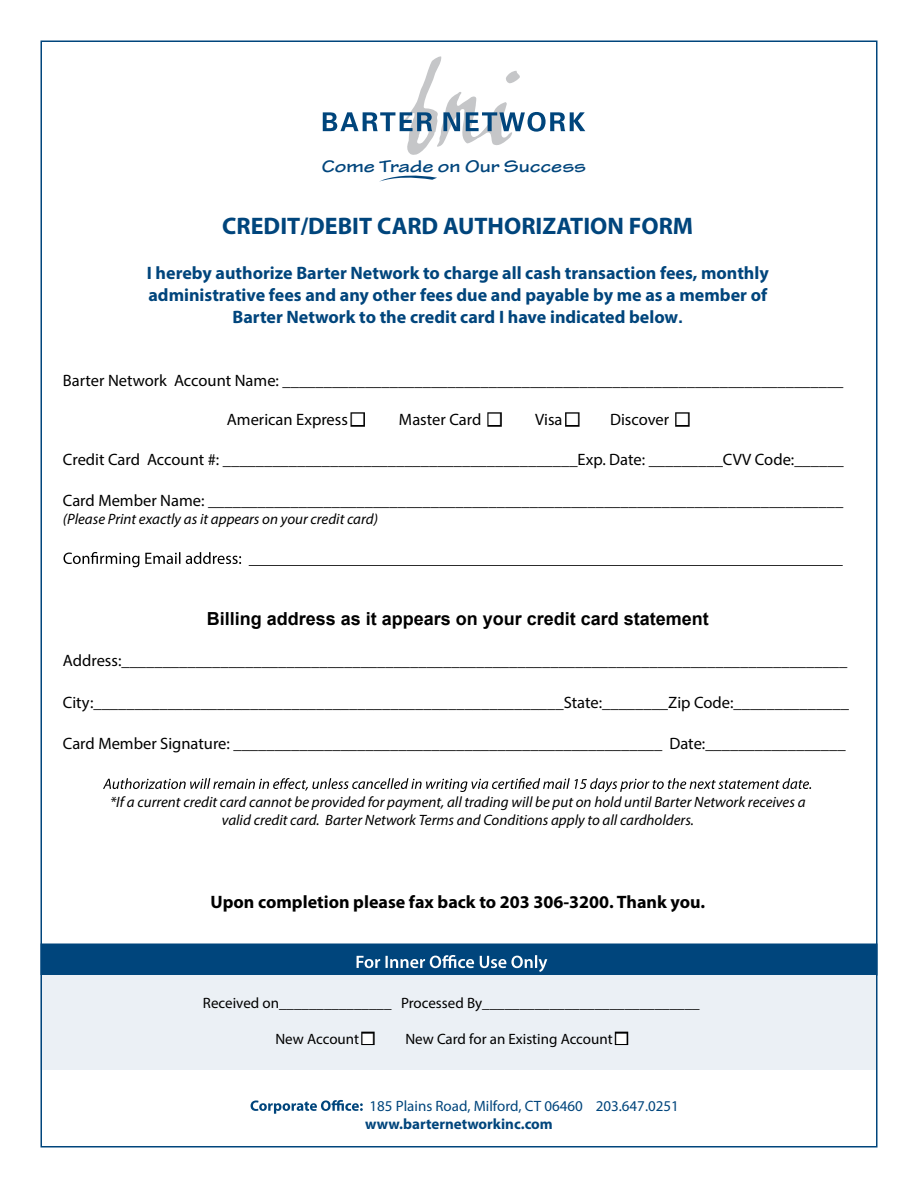
<style>
.page{position:relative;width:918px;height:1188px;background:#fff}
.page>*{position:absolute;margin:0;border:0;box-sizing:border-box;transform-origin:0 0}
.t1{font:700 24px "Myriad Pro";color:#00457c}
.t2{font:700 18px/21.6px "Myriad Pro";color:#00457c;text-align:center}
.t3{font:700 18px "Arial";color:#000}
.t4{font:700 18px "Myriad Pro";color:#000}
.t5{font:700 expanded 18px "Tekton Pro";letter-spacing:-.005em;color:#00457c}
.t6{font:16.5px "Myriad Pro";color:#000}
.t7{font:italic 15px/18px "Myriad Pro";color:#000;text-align:center}
.t8{font:15px "Myriad Pro";color:#000}
.t9{font:15px "Myriad Pro";color:#00457c}
.t10{font:700 15px "Myriad Pro";color:#00457c}
.s1{font-family:"Arial"}
.s2{color:#fff}
</style>
<div class="page">
<div style="left:40px;top:944px;width:838px;height:32px;background:#00457c;border:2px solid #00457c"></div>
<div style="left:40px;top:976px;width:838px;height:94px;background:#ebf0f5"></div>
<div style="left:351px;top:412px;width:14px;height:15px;border:3px solid #000"></div>
<div style="left:487px;top:412px;width:15px;height:15px;border:3px solid #000"></div>
<div style="left:565px;top:412px;width:15px;height:15px;border:3px solid #000"></div>
<div style="left:675px;top:412px;width:15px;height:15px;border:3px solid #000"></div>
<svg style="left:63px;top:552px;width:780px;height:15px"></svg>
<svg style="left:103px;top:778px;width:708px;height:14px"></svg>
<svg style="left:323px;top:56px;width:262px;height:99px"></svg>
<svg style="left:379px;top:175px;width:58px;height:7px"></svg>
<svg style="left:357px;top:955px;width:190px;height:17px"></svg>
<div style="left:361px;top:1032px;width:14px;height:13px;border:3px solid #000"></div>
<div style="left:615px;top:1032px;width:13px;height:13px;border:3px solid #000"></div>
<svg style="left:251px;top:1100px;width:112px;height:14px"></svg>
<p class="t5" style="left:322px;top:156px;width:266px">Come Trade on Our Success</p>
<h1 class="t1" style="left:222px;top:210px;width:472px">CREDIT/DEBIT CARD AUTHORIZATION FORM</h1>
<p class="t2" style="left:147px;top:262px;width:623px">I hereby authorize Barter Network to charge all cash transaction fees, monthly administrative fees and any other fees due and payable by me as a member of<br>Barter Network to the credit card I have indicated below<span class="s1">.</span></p>
<p class="t6" style="left:63px;top:370px;width:782px">Barter Network Account Name: ____________________________________________________________________</p>
<p class="t6" style="left:227px;top:410px;width:139px">American Express <span class="s2">■</span></p>
<p class="t6" style="left:399px;top:410px;width:103px">Master Card <span class="s2">■</span></p>
<p class="t6" style="left:535px;top:410px;width:45px">Visa <span class="s2">■</span></p>
<p class="t6" style="left:610px;top:410px;width:80px">Discover <span class="s2">■</span></p>
<p class="t6" style="left:63px;top:449px;width:782px">Credit Card Account #: ___________________________________________Exp. Date: _________CVV Code:______</p>
<p class="t6" style="left:63px;top:491px;width:782px">Card Member Name: _____________________________________________________________________________</p>
<p class="t7" style="left:63px;top:510px;width:317px">(Please Print exactly as it appears on your credit card)</p>
<p class="t3" style="left:207px;top:607px;width:504px">Billing address as it appears on your credit card statement</p>
<p class="t6" style="left:63px;top:651px;width:786px">Address:________________________________________________________________________________________</p>
<p class="t6" style="left:63px;top:692px;width:788px">City:_________________________________________________________State:________Zip Code:______________</p>
<p class="t6" style="left:63px;top:734px;width:784px">Card Member Signature: ____________________________________________________ Date:_________________</p>
<p class="t7" style="left:110px;top:793px;width:697px">*If a current credit card cannot be provided for payment, all trading will be put on hold until Barter Network receives a valid credit card. Barter Network Terms and Conditions apply to all cardholders.</p>
<p class="t4" style="left:211px;top:890px;width:496px">Upon completion please fax back to 203 306-3200. Thank you.</p>
<p class="t8" style="left:203px;top:993px;width:498px">Received on_______________ Processed By_____________________________</p>
<p class="t8" style="left:275px;top:1029px;width:100px">New Account <span class="s2">■</span></p>
<p class="t8" style="left:405px;top:1029px;width:223px">New Card for an Existing Account <span class="s2">■</span></p>
<p class="t9" style="left:370px;top:1096px;width:311px">185 Plains Road, Milford, CT 06460 203.647.0251</p>
<p class="t10" style="left:365px;top:1114px;width:189px">www.barternetworkinc.com</p>
</div>
